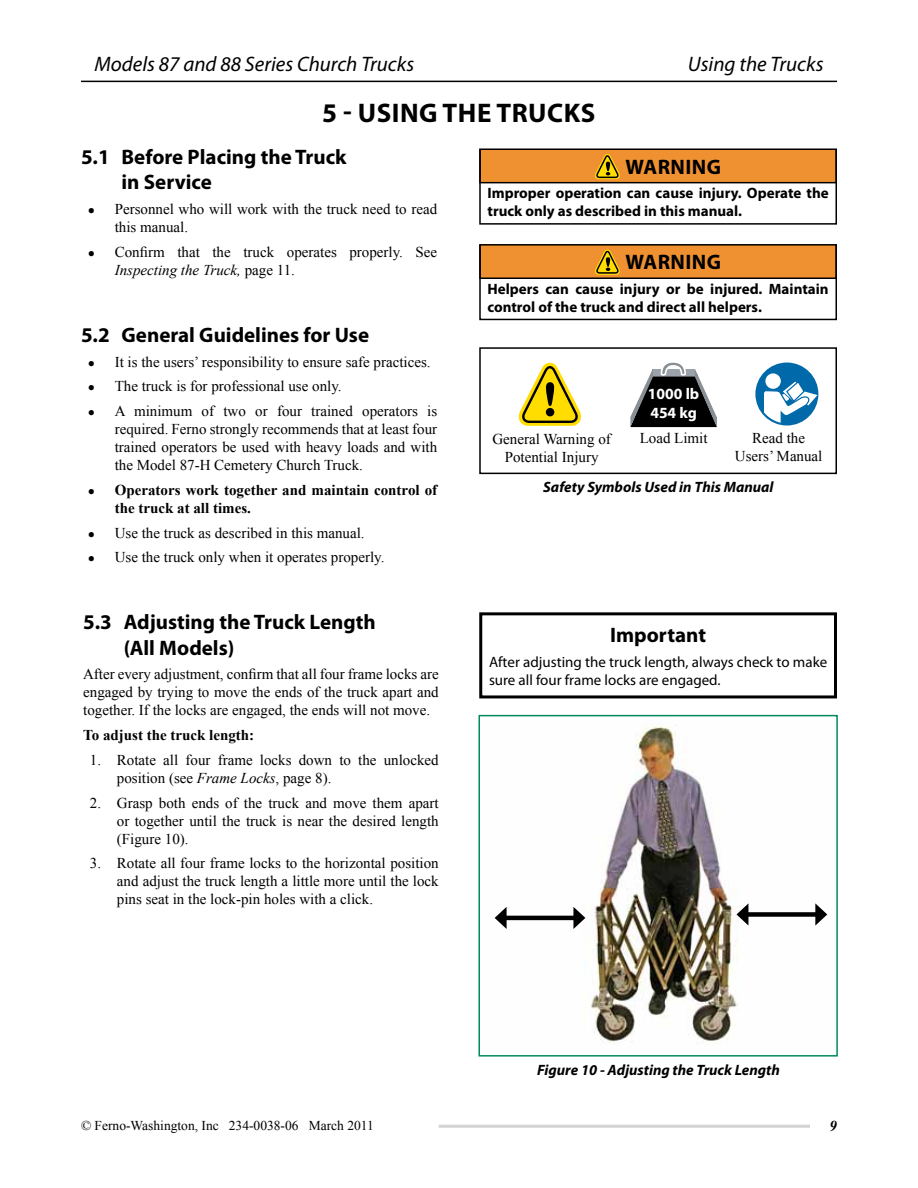
<style>
.page{position:relative;width:918px;height:1188px;background:#fff}
.page>*{position:absolute;margin:0;border:0;box-sizing:border-box;transform-origin:0 0}
.t1{font:700 27px "Myriad Pro";letter-spacing:.02em;color:#000}
.t2{font:700 21px/25.2px "Myriad Pro";color:#000}
.t3{font:italic 21px "Myriad Pro";color:#000}
.t4{font:700 21px "Myriad Pro";letter-spacing:.02em;color:#000}
.t5{font:700 15.6px/18.8px "Myriad Pro";color:#fff}
.t6{font:15px/18px "Times New Roman";color:#000;text-align:justify}
.t7{font:700 15px/18px "Myriad Pro";color:#000}
.t8{font:700 15px/18px "Times New Roman";color:#000}
.t9{font:15px/18px "Myriad Pro";color:#000}
.t10{font:italic 700 15px "Myriad Pro";color:#000}
.t11{font:italic 700 15px "Times New Roman";color:#000}
.t12{font:13.5px "Times New Roman";color:#000}
.s1{font-size:12px}
.s2{font-style:italic}
.s3{font-weight:400;font-size:12px}
</style>
<div class="page">
<hr style="left:439px;top:1125px;width:371px;height:3px;background:#d1d3d4">
<hr style="left:81px;top:81px;width:756px;height:1px;background:#000">
<div style="left:480px;top:149px;width:356px;height:34px;background:#ef9131"></div>
<div style="left:479px;top:148px;width:358px;height:35px;border:2px solid #000"></div>
<svg style="left:595px;top:154px;width:25px;height:25px"></svg>
<div style="left:479px;top:148px;width:358px;height:77px;border:2px solid #000"></div>
<div style="left:480px;top:245px;width:356px;height:33px;background:#ef9131"></div>
<div style="left:479px;top:244px;width:358px;height:35px;border:2px solid #000"></div>
<svg style="left:595px;top:249px;width:25px;height:26px"></svg>
<div style="left:479px;top:244px;width:358px;height:76px;border:2px solid #000"></div>
<img style="left:494px;top:725px;width:334px;height:319px">
<div style="left:478px;top:715px;width:360px;height:342px;border:2px solid #008a5e"></div>
<div style="left:744px;top:912px;width:75px;height:5px;background:#000"></div>
<svg style="left:737px;top:903px;width:11px;height:23px"></svg>
<svg style="left:815px;top:903px;width:12px;height:23px"></svg>
<hr style="left:502px;top:916px;width:76px;height:4px;background:#000">
<svg style="left:495px;top:907px;width:12px;height:22px"></svg>
<svg style="left:573px;top:907px;width:12px;height:22px"></svg>
<svg style="left:518px;top:362px;width:63px;height:64px"></svg>
<div style="left:755px;top:363px;width:63px;height:63px;background:#0069aa;border-radius:50%"></div>
<svg style="left:765px;top:373px;width:16px;height:16px"></svg>
<svg style="left:762px;top:380px;width:55px;height:45px"></svg>
<svg style="left:630px;top:362px;width:87px;height:66px"></svg>
<div style="left:479px;top:347px;width:358px;height:127px;border:2px solid #000"></div>
<div style="left:479px;top:612px;width:358px;height:86px;border:3px solid #000"></div>
<h2 class="t3" style="left:94px;top:51px;width:321px">Models 87 and 88 Series Church Trucks</h2>
<h1 class="t1" style="left:322px;top:95px;width:272px">5 - Using th e Trucks</h1>
<h2 class="t2" style="left:122px;top:144px;width:227px;text-indent:-41px">5.1 Before Placing the Truck in Service</h2>
<p class="t6" style="left:115px;top:200px;width:324px;text-indent:-27px"><span class="s1">●</span> Personnel who will work with the truck need to read this manual.</p>
<p class="t6" style="left:115px;top:243px;width:324px;text-indent:-27px"><span class="s1">●</span> Confirm that the truck operates properly. See<br><span class="s2">Inspecting the Truck,</span> page 11.</p>
<h2 class="t3" style="left:688px;top:51px;width:137px">Using the Trucks</h2>
<h2 class="t4" style="left:626px;top:153px;width:97px">Warning</h2>
<p class="t7" style="left:488px;top:184px;width:343px">Improper operation can cause injury. Operate the truck only as described in this manual.</p>
<h2 class="t4" style="left:626px;top:248px;width:97px">Warning</h2>
<p class="t7" style="left:488px;top:279px;width:343px">Helpers can cause injury or be injured. Maintain control of the truck and direct all helpers.</p>
<h2 class="t2" style="left:81px;top:321px;width:290px">5.2 General Guidelines for Use</h2>
<p class="t6" style="left:88px;top:352px;width:344px"><span class="s1">●</span> It is the users’ responsibility to ensure safe practices.</p>
<p class="t6" style="left:88px;top:377px;width:255px"><span class="s1">●</span> The truck is for professional use only.</p>
<p class="t6" style="left:115px;top:402px;width:324px;text-indent:-27px"><span class="s1">●</span> A minimum of two or four trained operators is required. Ferno strongly recommends that at least four trained operators be used with heavy loads and with the Model 87-H Cemetery Church Truck.</p>
<p class="t8" style="left:115px;top:480px;width:324px;text-indent:-27px"><span class="s3">●</span> Operators work together and maintain control of the truck at all times.</p>
<p class="t6" style="left:88px;top:523px;width:278px"><span class="s1">●</span> Use the truck as described in this manual.</p>
<p class="t6" style="left:88px;top:548px;width:298px"><span class="s1">●</span> Use the truck only when it operates properly.</p>
<h2 class="t2" style="left:124px;top:609px;width:254px;text-indent:-41px">5.3 Adjusting the Truck Length (All Models)</h2>
<p class="t6" style="left:83px;top:665px;width:357px">After every adjustment, confirm that all four frame locks are engaged by trying to move the ends of the truck apart and together. If the locks are engaged, the ends will not move.</p>
<p class="t8" style="left:83px;top:726px;width:173px">To adjust the truck length:</p>
<p class="t6" style="left:117px;top:751px;width:323px;text-indent:-27px">1. Rotate all four frame locks down to the unlocked position (see <span class="s2">Frame Locks</span>, page 8).</p>
<p class="t6" style="left:117px;top:793px;width:323px;text-indent:-27px">2. Grasp both ends of the truck and move them apart or together until the truck is near the desired length (Figure 10).</p>
<p class="t6" style="left:117px;top:854px;width:323px;text-indent:-27px">3. Rotate all four frame locks to the horizontal position and adjust the truck length a little more until the lock pins seat in the lock-pin holes with a click.</p>
<p class="t5" style="left:648px;top:384px;width:53px">1000 lb<br>454 kg</p>
<p class="t6" style="left:640px;top:429px;width:69px">Load Limit</p>
<p class="t6" style="left:492px;top:429px;width:120px;text-align:center">General Warning of<br>Potential Injury</p>
<p class="t6" style="left:735px;top:429px;width:89px;text-align:center">Read the<br>Users’ Manual</p>
<p class="t10" style="left:543px;top:477px;width:232px">Safety Symbols Used in This Manual</p>
<h2 class="t2" style="left:610px;top:622px;width:97px">Important</h2>
<p class="t9" style="left:489px;top:652px;width:340px">After adjusting the truck length, always check to make sure all four frame locks are engaged.</p>
<p class="t10" style="left:537px;top:1060px;width:244px">Figure 10 - Adjusting the Truck Length</p>
<p class="t12" style="left:81px;top:1116px;width:294px">© Ferno-Washington, Inc 234-0038-06 March 2011</p>
<p class="t11" style="left:830px;top:1115px;width:9px">9</p>
</div>
